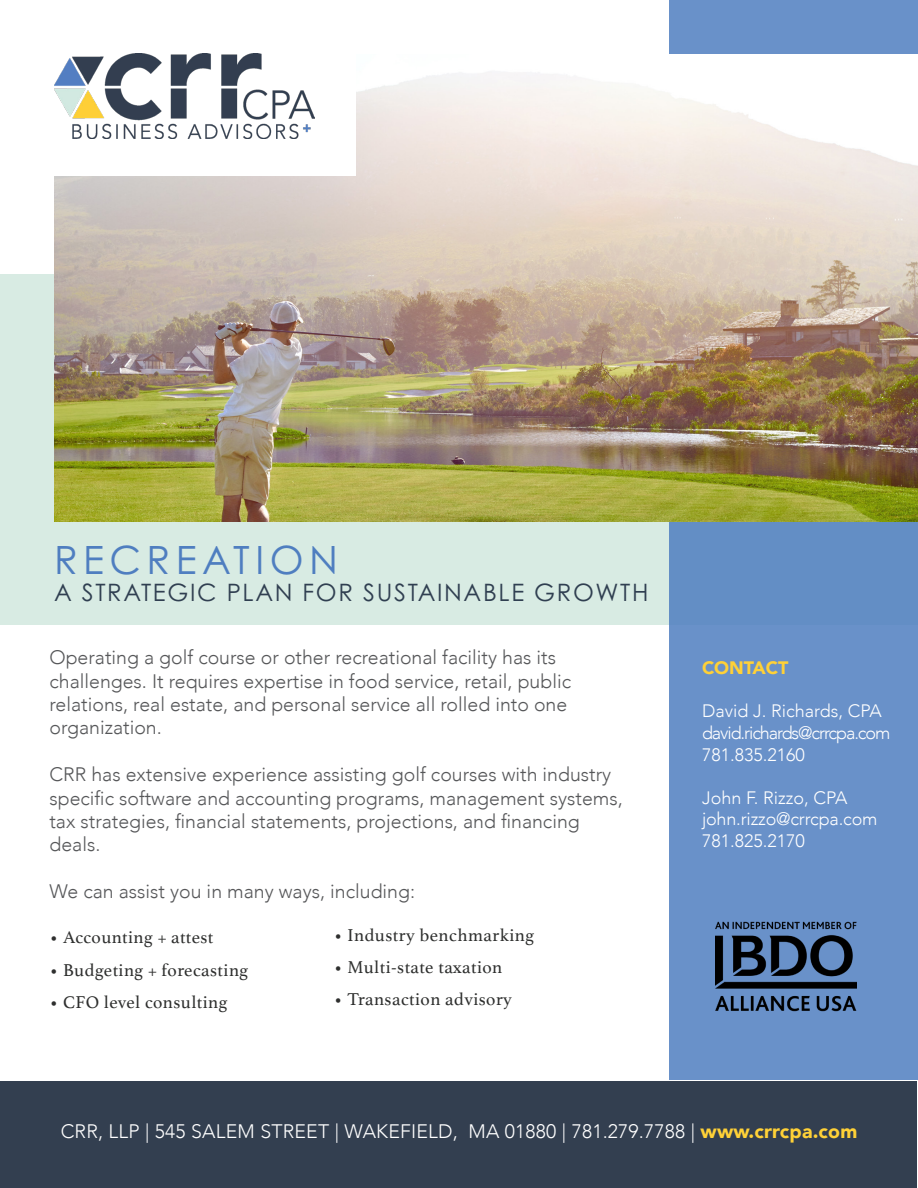
<style>
.page{position:relative;width:918px;height:1188px;background:#fff}
.page>*{position:absolute;margin:0;border:0;box-sizing:border-box;transform-origin:0 0}
.t1{font:39px "Century Gothic Pro";letter-spacing:.14em;color:#4f7ec0}
.t2{font:24px "Century Gothic Pro";letter-spacing:.07em;color:#303f51}
.t3{font:300 19.5px/23.4px "Avenir";color:#565759}
.t4{font:300 19.5px "Avenir";letter-spacing:.01em;color:#fff}
.t5{font:18px "Athelas";letter-spacing:.025em;color:#2e2f2e}
.t6{font:300 18px/21.6px "Avenir";letter-spacing:-.01em;color:#fff}
.t7{font:300 18px "Avenir";letter-spacing:-.06em;color:#fff}
.t8{font:900 18px "Avenir";color:#ffd137}
.s1{font-weight:900;color:#ffd137}
</style>
<div class="page">
<div style="left:0;top:274px;width:918px;height:351px;background:#d2e8df"></div>
<div style="left:670px;top:0;width:248px;height:1080px;background:#6991c9"></div>
<img style="left:715px;top:921px;width:142px;height:91px">
<img style="left:54px;top:54px;width:864px;height:467px">
<div style="left:1px;top:1081px;width:916px;height:106px;background:#333f50"></div>
<div style="left:2px;top:1px;width:354px;height:175px;background:#fff"></div>
<img style="left:54px;top:54px;width:260px;height:84px">
<p class="t1" style="left:54px;top:536px;width:285px">RECREATION</p>
<p class="t2" style="left:54px;top:578px;width:596px">A STRATEGIC PLAN FOR SUSTAINABLE GROWTH</p>
<p class="t3" style="left:49px;top:646px;width:523px">Operating a golf course or other recreational facility has its challenges. It requires expertise in food service, retail, public relations, real estate, and personal service all rolled into one organization.</p>
<p class="t3" style="left:49px;top:763px;width:575px">CRR has extensive experience assisting golf courses with industry specific software and accounting programs, management systems, tax strategies, financial statements, projections, and financing deals.</p>
<p class="t3" style="left:49px;top:880px;width:367px">We can assist you in many ways, including:</p>
<p class="t5" style="left:49px;top:923px;width:165px">• Accounting + attest</p>
<p class="t5" style="left:49px;top:955px;width:200px">• Budgeting + forecasting</p>
<p class="t5" style="left:49px;top:988px;width:180px">• CFO level consulting</p>
<p class="t5" style="left:334px;top:920px;width:202px">• Industry benchmarking</p>
<p class="t5" style="left:334px;top:953px;width:170px">• Multi-state taxation</p>
<p class="t5" style="left:334px;top:985px;width:180px">• Transaction advisory</p>
<p class="t8" style="left:702px;top:652px;width:88px">CONTACT</p>
<p class="t6" style="left:702px;top:700px;width:181px">David J. Richards, CPA</p>
<p class="t7" style="left:702px;top:722px;width:190px">david.richards@crrcpa.com</p>
<p class="t6" style="left:702px;top:744px;width:104px">781.835.2160</p>
<p class="t6" style="left:702px;top:787px;width:177px">John F. Rizzo, CPA john.rizzo@crrcpa.com</p>
<p class="t6" style="left:702px;top:830px;width:104px">781.825.2170</p>
<p class="t4" style="left:61px;top:1120px;width:798px">CRR, LLP | 545 SALEM STREET | WAKEFIELD, MA 01880 | 781.279.7788 | <span class="s1">www.crrcpa.com</span></p>
</div>
